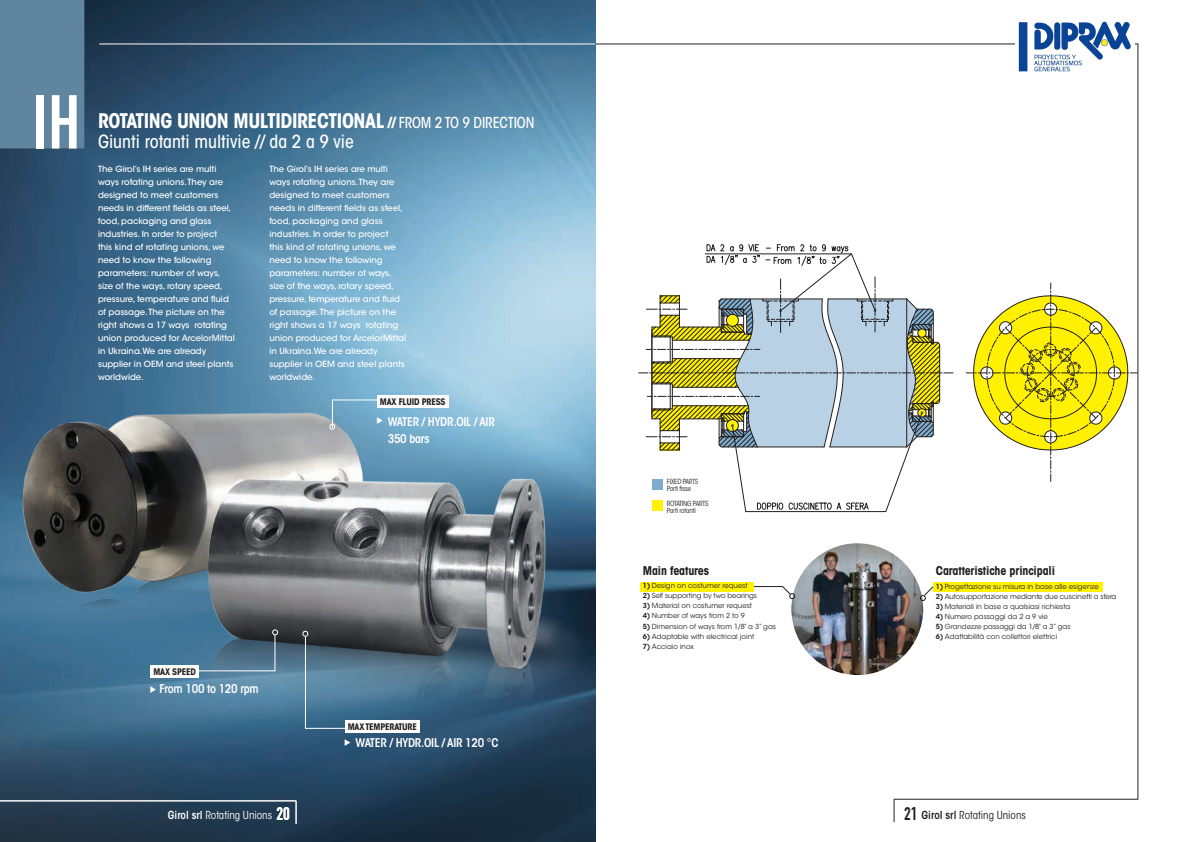
<style>
.page{position:relative;width:1191px;height:842px;background:#fff}
.page>*{position:absolute;margin:0;border:0;box-sizing:border-box;transform-origin:0 0}
.t1{font:75px "DIN Engschrift LT";color:#fff}
.t2{font:700 condensed 20px "ITC Avant Garde Std";letter-spacing:-.02em;color:#fff}
.t3{font:500 condensed 18px "ITC Avant Garde Std";color:#fff}
.t4{font:600 condensed 12px/17px "ITC Avant Garde Std";letter-spacing:-.02em;color:#fff}
.t5{font:700 condensed 12px "ITC Avant Garde Std";letter-spacing:-.01em;color:#231f20}
.t6{font:condensed 11px "ITC Avant Garde Std";color:#fff}
.t7{font:condensed 11px "ITC Avant Garde Std";color:#231f20}
.t8{font:700 condensed 9px "ITC Avant Garde Std";letter-spacing:-.02em;color:#231f20}
.t9{font:500 8.5px/13px "ITC Avant Garde Std";color:#fff}
.t10{font:7px "ITC Avant Garde Std";color:#231f20}
.t11{font:condensed 7px/7px "ITC Avant Garde Std";letter-spacing:-.02em;color:#231f20}
.s1{font-size:15px}
.s2{font-weight:500;font-size:15px}
.s3{font-weight:600}
.s4{font-family:"DIN Engschrift LT";font-stretch:normal;font-size:18px}
</style>
<div class="page">
<img style="left:0;top:0;width:595px;height:842px">
<div style="left:933px;top:581px;width:170px;height:10px;background:#fff101"></div>
<div style="left:639px;top:581px;width:114px;height:10px;background:#fff101"></div>
<svg style="left:638px;top:244px;width:315px;height:268px"></svg>
<svg style="left:966px;top:282px;width:171px;height:199px"></svg>
<svg style="left:893px;top:800px;width:1px;height:22px"></svg>
<hr style="left:893px;top:799px;width:245px;height:1px;background:#231f20">
<div style="left:0;top:0;width:84px;height:149px;background:#6085a0"></div>
<hr style="left:99px;top:44px;width:496px;height:1px;background:#fff">
<svg style="left:296px;top:801px;width:1px;height:23px"></svg>
<hr style="left:0;top:801px;width:296px;height:1px;background:#fff">
<hr style="left:595px;top:44px;width:543px;height:1px;background:#231f20">
<div style="left:652px;top:479px;width:11px;height:11px;background:#7fadcd"></div>
<div style="left:652px;top:501px;width:11px;height:10px;background:#fff101"></div>
<hr style="left:1137px;top:44px;width:1px;height:755px;background:#231f20">
<img style="left:0;top:329px;width:470px;height:446px">
<img style="left:790px;top:542px;width:134px;height:134px;border-radius:67px">
<div style="left:789px;top:541px;width:136px;height:136px;border:3px solid #fff;border-radius:50%"></div>
<img style="left:179px;top:451px;width:408px;height:247px">
<svg style="left:302px;top:631px;width:56px;height:98px;background:#4c6f86"></svg>
<svg style="left:194px;top:629px;width:84px;height:42px;background:#486a81"></svg>
<div style="left:151px;top:665px;width:48px;height:13px;background:#fff"></div>
<div style="left:345px;top:720px;width:75px;height:12px;background:#fff"></div>
<div style="left:377px;top:395px;width:71px;height:13px;background:#fff"></div>
<svg style="left:751px;top:586px;width:44px;height:13px"></svg>
<svg style="left:920px;top:586px;width:14px;height:15px"></svg>
<img style="left:1015px;top:21px;width:119px;height:51px">
<svg style="left:151px;top:686px;width:5px;height:6px"></svg>
<svg style="left:345px;top:739px;width:5px;height:6px"></svg>
<svg style="left:329px;top:399px;width:86px;height:31px;background:#89b6d0"></svg>
<h1 class="t1" style="left:32px;top:78px;width:50px">IH</h1>
<h2 class="t2" style="left:98px;top:108px;width:438px">ROTATING UNION MULTIDIRECTIONAL <span class="s1">//</span> <span class="s2">FROM 2 TO 9 DIRECTION</span></h2>
<h3 class="t3" style="left:98px;top:131px;width:257px">Giunti rotanti multivie // da 2 a 9 vie</h3>
<p class="t9" style="left:269px;top:163px;width:138px">The Girol’s IH series are multi ways rotating unions. They are designed to meet customers needs in different fields as steel, food, packaging and glass industries. In order to project<br>this kind of rotating unions, we need to know the following parameters: number of ways, size of the ways, rotary speed, pressure, temperature and fluid of passage. The picture on the right shows a 17 ways rotating union produced for ArcelorMittal in Ukraina.We are already supplier in OEM and steel plants worldwide.</p>
<p class="t9" style="left:98px;top:163px;width:138px">The Girol’s IH series are multi ways rotating unions. They are designed to meet customers needs in different fields as steel, food, packaging and glass industries. In order to project<br>this kind of rotating unions, we need to know the following parameters: number of ways, size of the ways, rotary speed, pressure, temperature and fluid of passage. The picture on the right shows a 17 ways rotating union produced for ArcelorMittal in Ukraina.We are already supplier in OEM and steel plants worldwide.</p>
<p class="t8" style="left:380px;top:396px;width:67px">MAX FLUID PRESS</p>
<h3 class="t4" style="left:388px;top:413px;width:109px">WATER / HYDR.OIL / AIR<br>350 bars</h3>
<p class="t8" style="left:153px;top:666px;width:44px">MAX SPEED</p>
<h3 class="t4" style="left:159px;top:680px;width:101px">From 100 to 120 rpm</h3>
<p class="t8" style="left:348px;top:720px;width:71px">MAX TEMPERATURE</p>
<h3 class="t4" style="left:355px;top:734px;width:145px">WATER / HYDR.OIL / AIR 120 °C</h3>
<p class="t11" style="left:667px;top:478px;width:33px">FIXED PARTS<br>Parti fisse</p>
<p class="t11" style="left:667px;top:500px;width:43px">ROTATING PARTS<br>Parti rotanti</p>
<h3 class="t5" style="left:643px;top:563px;width:68px">Main features</h3>
<h3 class="t5" style="left:935px;top:563px;width:121px">Caratteristiche principali</h3>
<p class="t10" style="left:935px;top:583px;width:165px"><span class="s3">1)</span> Progettazione su misura in base alle esigenze</p>
<p class="t10" style="left:935px;top:593px;width:182px"><span class="s3">2)</span> Autosupportazione mediante due cuscinetti a sfera</p>
<p class="t10" style="left:935px;top:603px;width:136px"><span class="s3">3)</span> Materiali in base a qualsiasi richiesta</p>
<p class="t10" style="left:935px;top:613px;width:114px"><span class="s3">4)</span> Numero passaggi da 2 a 9 vie</p>
<p class="t10" style="left:935px;top:623px;width:136px"><span class="s3">5)</span> Grandezze passaggi da 1/8” a 3” gas</p>
<p class="t10" style="left:935px;top:633px;width:123px"><span class="s3">6)</span> Adattabilità con collettori elettrici</p>
<p class="t10" style="left:643px;top:582px;width:106px"><span class="s3">1)</span> Design on costumer request</p>
<p class="t10" style="left:643px;top:592px;width:116px"><span class="s3">2)</span> Self supporting by two bearings</p>
<p class="t10" style="left:643px;top:602px;width:111px"><span class="s3">3)</span> Material on costumer request</p>
<p class="t10" style="left:643px;top:612px;width:103px"><span class="s3">4)</span> Number of ways from 2 to 9</p>
<p class="t10" style="left:643px;top:622px;width:135px"><span class="s3">5)</span> Dimension of ways from 1/8” a 3” gas</p>
<p class="t10" style="left:643px;top:632px;width:113px"><span class="s3">6)</span> Adaptable with electrical joint</p>
<p class="t10" style="left:643px;top:642px;width:52px"><span class="s3">7)</span> Acciaio inox</p>
<p class="t6" style="left:168px;top:808px;width:124px"><span class="s3">Girol srl</span> Rotating Unions <span class="s4">20</span></p>
<p class="t7" style="left:904px;top:808px;width:123px"><span class="s4">21</span> <span class="s3">Girol srl</span> Rotating Unions</p>
<p class="t6" style="left:166px;top:808px;width:106px"><span class="s3">Girol srl</span> Rotating Unions</p>
</div>
